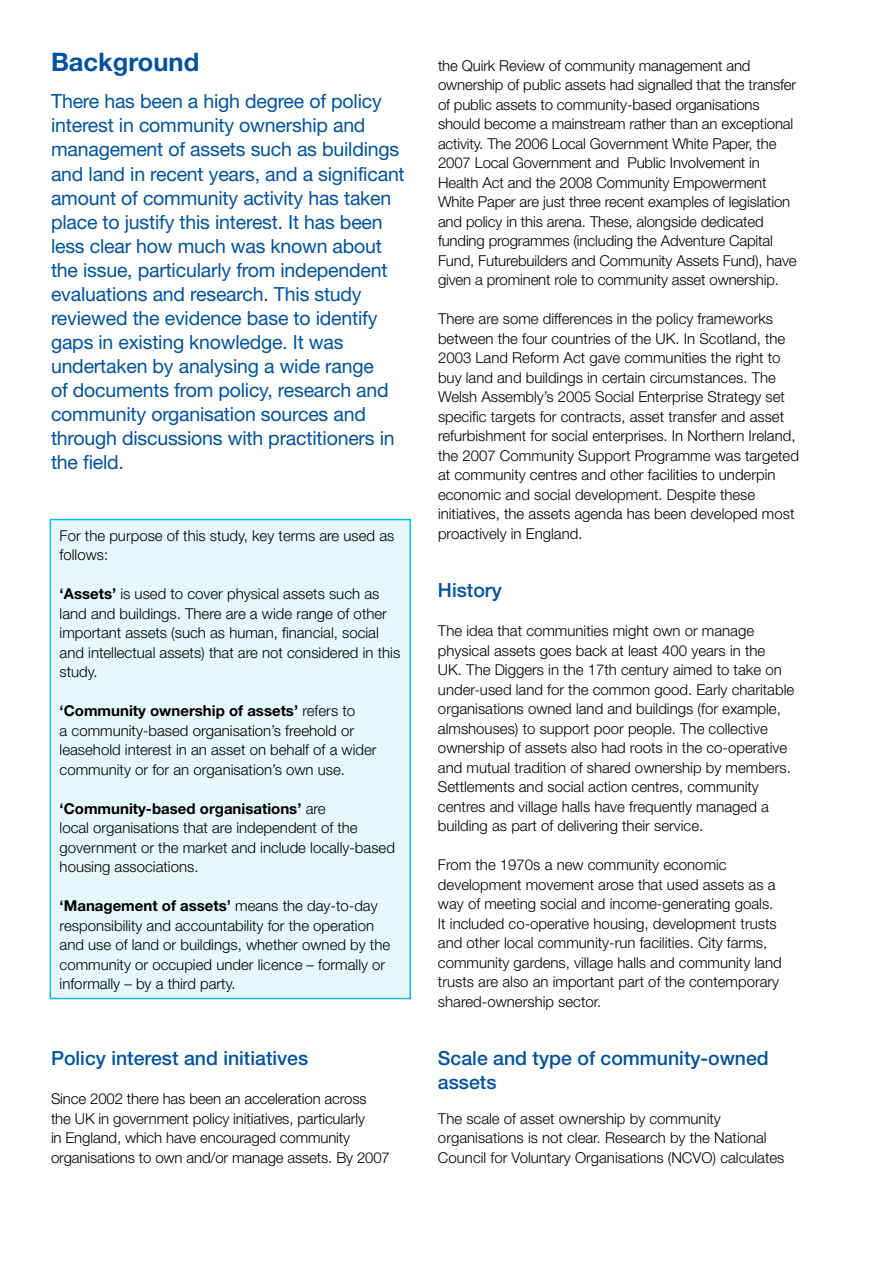
<style>
.page{position:relative;width:893px;height:1263px;background:#fff}
.page>*{position:absolute;margin:0;border:0;box-sizing:border-box;transform-origin:0 0}
.t1{font:700 25.5px "Helvetica Neue";color:#00539b}
.t2{font:19.5px/24px "Helvetica Neue";letter-spacing:-.01em;color:#00539b}
.t3{font:500 19.5px/24px "Helvetica Neue";color:#00539b}
.t4{font:300 15px/19.5px "Helvetica Neue";color:#000}
.s1{font-weight:700}
</style>
<div class="page">
<div style="left:50px;top:519px;width:360px;height:479px;background:#e6f8fc"></div>
<div style="left:50px;top:519px;width:361px;height:480px;border:2px solid #00bce4"></div>
<h1 class="t1" style="left:51px;top:46px;width:150px">Background</h1>
<p class="t2" style="left:51px;top:89px;width:355px">There has been a high degree of policy interest in community ownership and management of assets such as buildings and land in recent years, and a significant amount of community activity has taken place to justify this interest. It has been less clear how much was known about the issue, particularly from independent evaluations and research. This study reviewed the evidence base to identify gaps in existing knowledge. It was undertaken by analysing a wide range<br>of documents from policy, research and community organisation sources and through discussions with practitioners in the field.</p>
<p class="t4" style="left:60px;top:525px;width:336px">For the purpose of this study, key terms are used as follows:</p>
<p class="t4" style="left:60px;top:584px;width:342px"><span class="s1">‘Assets’</span> is used to cover physical assets such as land and buildings. There are a wide range of other important assets (such as human, financial, social and intellectual assets) that are not considered in this study.</p>
<p class="t4" style="left:60px;top:701px;width:319px"><span class="s1">‘Community ownership of assets’</span> refers to<br>a community-based organisation’s freehold or leasehold interest in an asset on behalf of a wider community or for an organisation’s own use.</p>
<p class="t4" style="left:60px;top:798px;width:337px"><span class="s1">‘Community-based organisations’</span> are<br>local organisations that are independent of the government or the market and include locally-based housing associations.</p>
<p class="t4" style="left:60px;top:896px;width:332px"><span class="s1">‘Management of assets’</span> means the day-to-day responsibility and accountability for the operation and use of land or buildings, whether owned by the community or occupied under licence – formally or informally – by a third party.</p>
<h2 class="t3" style="left:51px;top:1046px;width:259px">Policy interest and initiatives</h2>
<p class="t4" style="left:51px;top:1089px;width:340px">Since 2002 there has been an acceleration across the UK in government policy initiatives, particularly<br>in England, which have encouraged community organisations to own and/or manage assets. By 2007</p>
<p class="t4" style="left:438px;top:55px;width:360px">the Quirk Review of community management and ownership of public assets had signalled that the transfer of public assets to community-based organisations should become a mainstream rather than an exceptional activity. The 2006 Local Government White Paper, the 2007 Local Government and Public Involvement in Health Act and the 2008 Community Empowerment White Paper are just three recent examples of legislation and policy in this arena. These, alongside dedicated funding programmes (including the Adventure Capital Fund, Futurebuilders and Community Assets Fund), have given a prominent role to community asset ownership.</p>
<p class="t4" style="left:438px;top:309px;width:362px">There are some differences in the policy frameworks between the four countries of the UK. In Scotland, the 2003 Land Reform Act gave communities the right to buy land and buildings in certain circumstances. The Welsh Assembly’s 2005 Social Enterprise Strategy set specific targets for contracts, asset transfer and asset refurbishment for social enterprises. In Northern Ireland, the 2007 Community Support Programme was targeted at community centres and other facilities to underpin economic and social development. Despite these initiatives, the assets agenda has been developed most proactively in England.</p>
<h2 class="t3" style="left:438px;top:578px;width:65px">History</h2>
<p class="t4" style="left:438px;top:621px;width:358px">The idea that communities might own or manage physical assets goes back at least 400 years in the<br>UK. The Diggers in the 17th century aimed to take on under-used land for the common good. Early charitable organisations owned land and buildings (for example, almshouses) to support poor people. The collective ownership of assets also had roots in the co-operative and mutual tradition of shared ownership by members.<br>Settlements and social action centres, community centres and village halls have frequently managed a building as part of delivering their service.</p>
<p class="t4" style="left:438px;top:855px;width:345px">From the 1970s a new community economic development movement arose that used assets as a way of meeting social and income-generating goals.<br>It included co-operative housing, development trusts and other local community-run facilities. City farms, community gardens, village halls and community land trusts are also an important part of the contemporary shared-ownership sector.</p>
<h2 class="t3" style="left:438px;top:1046px;width:332px">Scale and type of community-owned assets</h2>
<p class="t4" style="left:438px;top:1108px;width:348px">The scale of asset ownership by community organisations is not clear. Research by the National<br>Council for Voluntary Organisations (NCVO) calculates</p>
</div>
